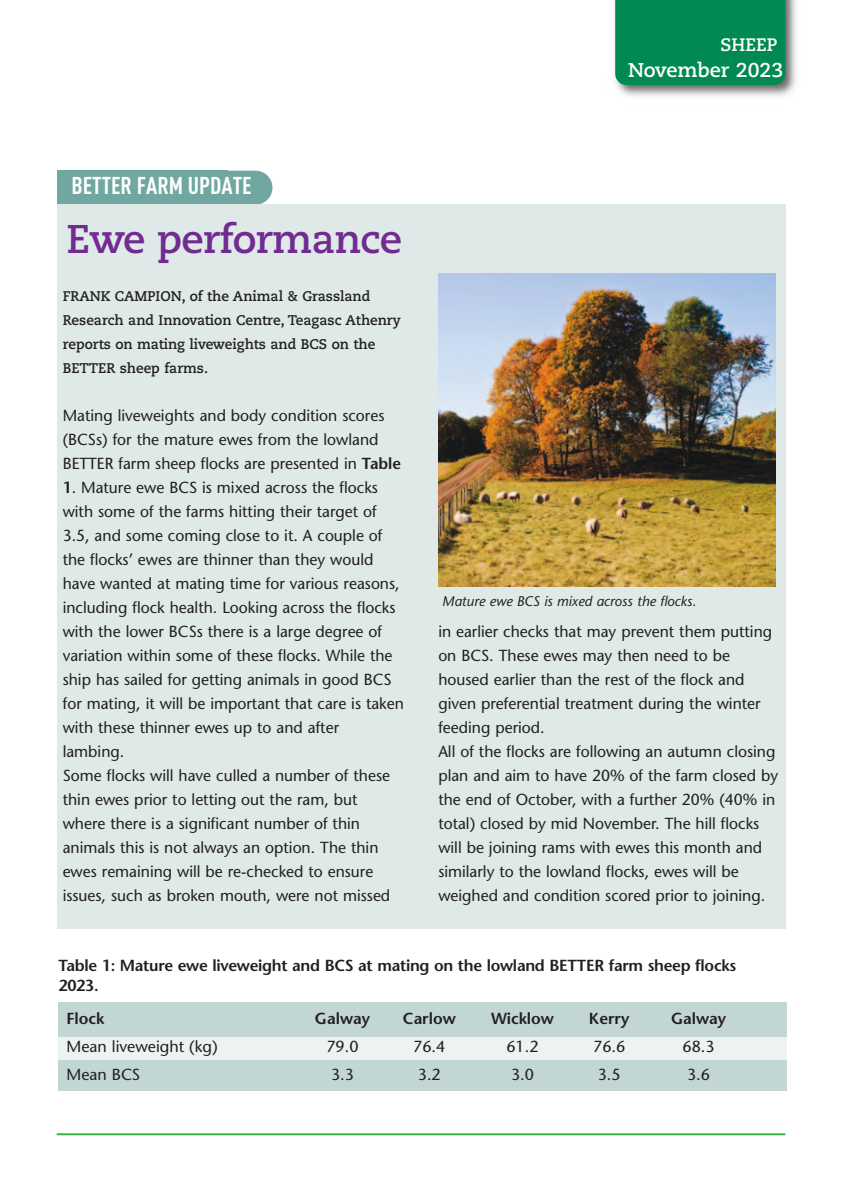
<style>
.page{position:relative;width:842px;height:1191px;background:#fff}
.page>*{position:absolute;margin:0;border:0;box-sizing:border-box;transform-origin:0 0}
.t1{font:700 40px "Caecilia";letter-spacing:-.02em;color:#722b91}
.t2{font:700 condensed 24px "DINOT";color:#fff}
.t3{font:700 20px "Caecilia";color:#fff}
.t4{font:700 18px "Caecilia";color:#fff}
.t5{font:16px/24px "Stone Sans";color:#231f20}
.t6{font:600 16px/19.2px "Stone Sans";letter-spacing:-.015em;color:#231f20}
.t7{font:700 14px/24px "Caecilia";color:#231f20}
.t8{font:italic 14px "Stone Sans";color:#231f20}
.s1{font-weight:600}
</style>
<div class="page">
<img style="left:616px;top:0;width:181px;height:96px">
<div style="left:615px;top:0;width:170px;height:85px;background:#008a52"></div>
<hr style="left:57px;top:1133px;width:728px;height:2px;background:#3ab54a">
<div style="left:57px;top:171px;width:215px;height:34px;background:#71a7a1;border-radius:17px"></div>
<div style="left:57px;top:204px;width:728px;height:725px;background:#dee9e8"></div>
<div style="left:58px;top:1002px;width:729px;height:88px;background:#c2d7d4"></div>
<div style="left:58px;top:1037px;width:729px;height:22px;background:#ecf3f2"></div>
<img style="left:438px;top:273px;width:338px;height:314px">
<p class="t4" style="left:721px;top:37px;width:59px">SHEEP</p>
<p class="t3" style="left:628px;top:61px;width:157px">November 2023</p>
<p class="t2" style="left:71px;top:171px;width:182px">BETTER FARM UPDATE</p>
<p class="t1" style="left:66px;top:222px;width:337px">Ewe performance</p>
<p class="t7" style="left:63px;top:285px;width:340px">FRANK CAMPION, of the Animal &amp; Grassland Research and Innovation Centre, Teagasc Athenry reports on mating liveweights and BCS on the BETTER sheep farms.</p>
<p class="t5" style="left:63px;top:405px;width:340px">Mating liveweights and body condition scores (BCSs) for the mature ewes from the lowland<br>BETTER farm sheep flocks are presented in <span class="s1">Table</span></p>
<p class="t5" style="left:63px;top:477px;width:343px"><span class="s1">1</span>. Mature ewe BCS is mixed across the flocks with some of the farms hitting their target of 3.5, and some coming close to it. A couple of the flocks’ ewes are thinner than they would have wanted at mating time for various reasons, including flock health. Looking across the flocks with the lower BCSs there is a large degree of variation within some of these flocks. While the ship has sailed for getting animals in good BCS for mating, it will be important that care is taken with these thinner ewes up to and after lambing.</p>
<p class="t5" style="left:63px;top:765px;width:329px">Some flocks will have culled a number of these thin ewes prior to letting out the ram, but where there is a significant number of thin animals this is not always an option. The thin ewes remaining will be re-checked to ensure issues, such as broken mouth, were not missed</p>
<p class="t8" style="left:442px;top:595px;width:256px">Mature ewe BCS is mixed across the flocks.</p>
<p class="t5" style="left:438px;top:621px;width:335px">in earlier checks that may prevent them putting on BCS. These ewes may then need to be housed earlier than the rest of the flock and given preferential treatment during the winter feeding period.</p>
<p class="t5" style="left:438px;top:741px;width:341px">All of the flocks are following an autumn closing plan and aim to have 20% of the farm closed by the end of October, with a further 20% (40% in total) closed by mid November. The hill flocks will be joining rams with ewes this month and similarly to the lowland flocks, ewes will be weighed and condition scored prior to joining.</p>
<p class="t6" style="left:58px;top:957px;width:679px">Table 1: Mature ewe liveweight and BCS at mating on the lowland BETTER farm sheep flocks<br>2023.</p>
<p class="t6" style="left:66px;top:1010px;width:39px">Flock</p>
<p class="t6" style="left:315px;top:1010px;width:57px">Galway</p>
<p class="t6" style="left:403px;top:1010px;width:54px">Carlow</p>
<p class="t6" style="left:491px;top:1010px;width:64px">Wicklow</p>
<p class="t6" style="left:589px;top:1010px;width:42px">Kerry</p>
<p class="t6" style="left:671px;top:1010px;width:57px">Galway</p>
<p class="t5" style="left:66px;top:1036px;width:153px">Mean liveweight (kg)</p>
<p class="t5" style="left:326px;top:1036px;width:34px">79.0</p>
<p class="t5" style="left:413px;top:1036px;width:34px">76.4</p>
<p class="t5" style="left:506px;top:1036px;width:34px">61.2</p>
<p class="t5" style="left:593px;top:1036px;width:34px">76.6</p>
<p class="t5" style="left:682px;top:1036px;width:34px">68.3</p>
<p class="t5" style="left:66px;top:1064px;width:75px">Mean BCS</p>
<p class="t5" style="left:331px;top:1064px;width:24px">3.3</p>
<p class="t5" style="left:418px;top:1064px;width:24px">3.2</p>
<p class="t5" style="left:511px;top:1064px;width:24px">3.0</p>
<p class="t5" style="left:598px;top:1064px;width:24px">3.5</p>
<p class="t5" style="left:687px;top:1064px;width:24px">3.6</p>
</div>
